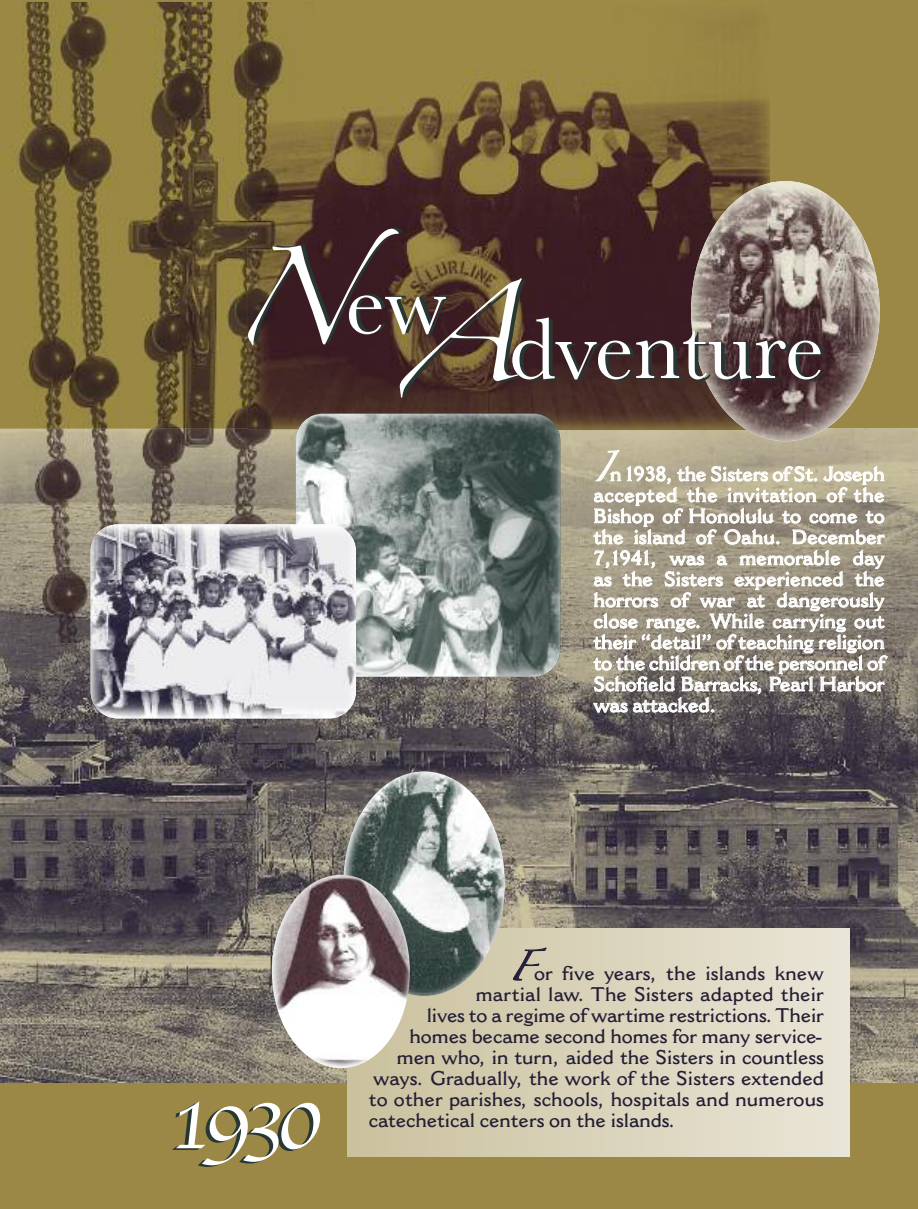
<style>
.page{position:relative;width:918px;height:1209px;background:#fff}
.page>*{position:absolute;margin:0;border:0;box-sizing:border-box;transform-origin:0 0}
.t1{font:90px "Baskerville";color:#fff}
.t2{font:90px "Apple Chancery";color:#fff}
.t3{font:600 19.5px/21px "Cantoria";letter-spacing:-.005em;color:#fff;text-align:justify}
.t4{font:600 19.5px "Cantoria";color:#241e35}
.s1{font-family:"Zapfino";font-size:87px}
.s2{font-family:"Zapfino";font-weight:400;font-size:27px}
</style>
<div class="page">
<div style="left:0;top:0;width:918px;height:1208px;background:#9b8846"></div>
<img style="left:0;top:429px;width:918px;height:653px">
<img style="left:314px;top:71px;width:456px;height:358px">
<div style="left:348px;top:928px;width:502px;height:227px;background:linear-gradient(to right,#cac19e,#e9e5d7)"></div>
<img style="left:296px;top:413px;width:264px;height:263px;border-radius:27px">
<img style="left:691px;top:181px;width:189px;height:260px;border-radius:50%">
<img style="left:343px;top:771px;width:162px;height:224px;border-radius:50%">
<img style="left:272px;top:874px;width:138px;height:193px;border-radius:50%">
<img style="left:0;top:2px;width:314px;height:427px">
<img style="left:0;top:429px;width:296px;height:213px">
<img style="left:296px;top:415px;width:18px;height:109px">
<img style="left:91px;top:524px;width:265px;height:194px;border-radius:27px">
<p class="t1" style="left:230px;top:249px;width:217px"><sub>N</sub>e w</p>
<p class="t1" style="left:402px;top:294px;width:423px"><span class="s1">A</span>dventure</p>
<p class="t3" style="left:594px;top:465px;width:293px"><span class="s2">I</span>n 1938, the Sisters of St. Joseph accepted the invitation of the Bishop of Honolulu to come to the island of Oahu. December 7,1941, was a memorable day as the Sisters experienced the horrors of war at dangerously close range. While carrying out their “detail” of teaching religion to the children of the personnel of Schofield Barracks, Pearl Harbor was attacked.</p>
<p class="t2" style="left:171px;top:1064px;width:152px">1930</p>
<p class="t4" style="left:509px;top:966px;width:316px"><span class="s2">F</span>or five years, the islands knew</p>
<p class="t4" style="left:476px;top:987px;width:350px">martial law. The Sisters adapted their</p>
<p class="t4" style="left:427px;top:1008px;width:399px">lives to a regime of wartime restrictions. Their</p>
<p class="t4" style="left:410px;top:1029px;width:414px">homes became second homes for many service-</p>
<p class="t4" style="left:397px;top:1050px;width:429px">men who, in turn, aided the Sisters in countless</p>
<p class="t4" style="left:373px;top:1071px;width:452px">ways. Gradually, the work of the Sisters extended</p>
<p class="t4" style="left:369px;top:1092px;width:457px">to other parishes, schools, hospitals and numerous</p>
<p class="t4" style="left:369px;top:1113px;width:308px">catechetical centers on the islands.</p>
</div>
